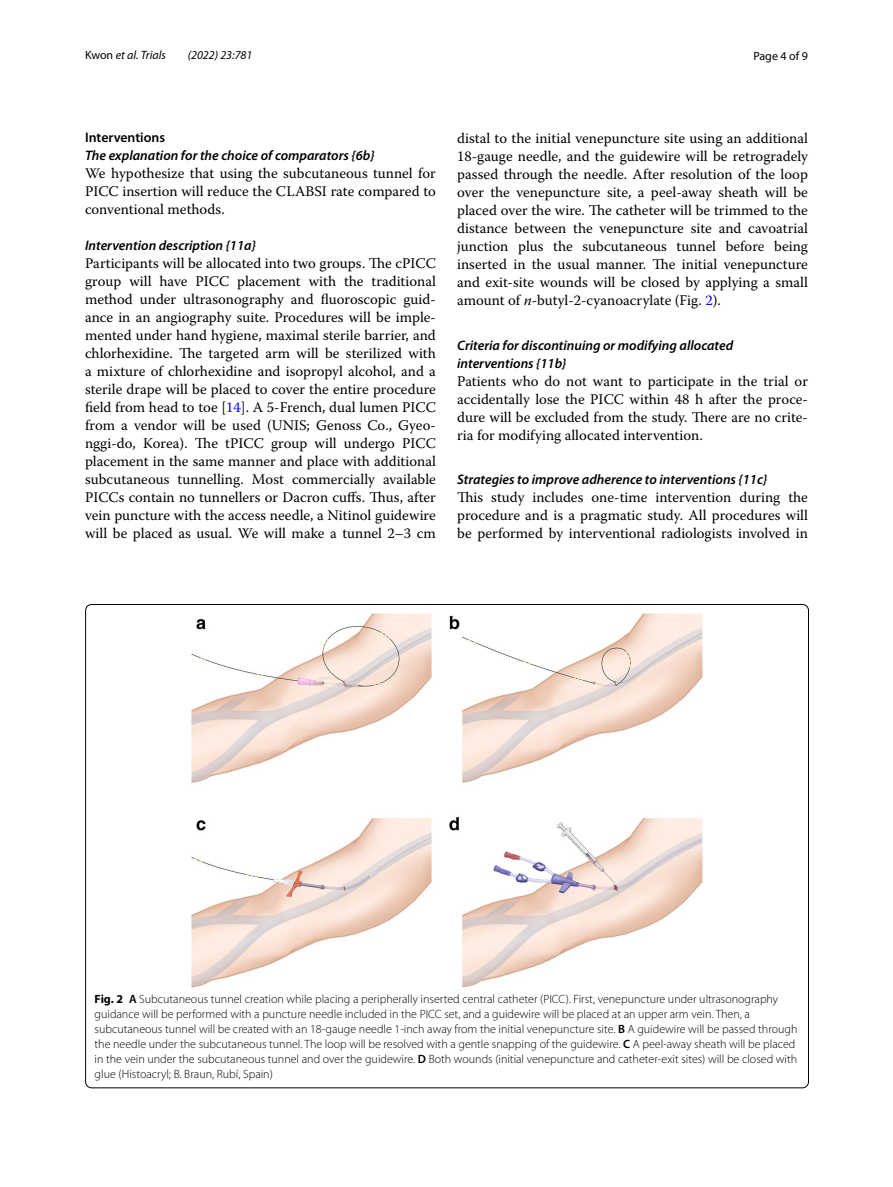
<style>
.page{position:relative;width:893px;height:1187px;background:#fff}
.page>*{position:absolute;margin:0;border:0;box-sizing:border-box;transform-origin:0 0}
.t1{font:14.7px/18px "Warnock Pro";color:#000;text-align:justify}
.t2{font:italic 600 13.8px/18px "Myriad Pro";color:#000}
.t3{font:600 13.8px "Myriad Pro";color:#000}
.t4{font:300 12px/15px "Myriad Pro";color:#000}
.t5{font:italic 12px "Myriad Pro";color:#000}
.t6{font:12px "Myriad Pro";color:#000}
.s1{font-style:normal}
.s2{color:#00f}
.s3{font-style:italic}
.s4{font-weight:700}
.s5{font-weight:600}
</style>
<div class="page">
<img style="left:192px;top:613px;width:510px;height:374px">
<p class="t5" style="left:85px;top:48px;width:82px"><span class="s1">Kwon</span> et al. Trials</p>
<p class="t5" style="left:188px;top:48px;width:66px">(2022) 23:781</p>
<p class="t6" style="left:753px;top:48px;width:56px">Page 4 of 9</p>
<p class="t3" style="left:85px;top:129px;width:82px">Interventions</p>
<p class="t2" style="left:85px;top:146px;width:291px">The explanation for the choice of comparators {6b}</p>
<p class="t1" style="left:85px;top:164px;width:352px">We hypothesize that using the subcutaneous tunnel for PICC insertion will reduce the CLABSI rate compared to conventional methods.</p>
<p class="t2" style="left:85px;top:236px;width:172px">Intervention description {11a}</p>
<p class="t1" style="left:85px;top:254px;width:352px">Participants will be allocated into two groups. The cPICC group will have PICC placement with the traditional method under ultrasonography and fluoroscopic guid&shy;ance in an angiography suite. Procedures will be imple&shy;mented under hand hygiene, maximal sterile barrier, and chlorhexidine. The targeted arm will be sterilized with a mixture of chlorhexidine and isopropyl alcohol, and a sterile drape will be placed to cover the entire procedure field from head to toe [<span class="s2">14</span>]. A 5-French, dual lumen PICC from a vendor will be used (UNIS; Genoss Co., Gyeo&shy;nggi-do, Korea). The tPICC group will undergo PICC placement in the same manner and place with additional subcutaneous tunnelling. Most commercially available PICCs contain no tunnellers or Dacron cuffs. Thus, after vein puncture with the access needle, a Nitinol guidewire will be placed as usual. We will make a tunnel 2–3 cm</p>
<p class="t1" style="left:457px;top:128px;width:352px">distal to the initial venepuncture site using an additional 18-gauge needle, and the guidewire will be retrogradely passed through the needle. After resolution of the loop over the venepuncture site, a peel-away sheath will be placed over the wire. The catheter will be trimmed to the distance between the venepuncture site and cavoatrial junction plus the subcutaneous tunnel before being inserted in the usual manner. The initial venepuncture and exit-site wounds will be closed by applying a small amount of <span class="s3">n</span>-butyl-2-cyanoacrylate (Fig. <span class="s2">2</span>).</p>
<p class="t2" style="left:457px;top:335px;width:278px">Criteria for discontinuing or modifying allocated interventions {11b}</p>
<p class="t1" style="left:457px;top:371px;width:352px">Patients who do not want to participate in the trial or accidentally lose the PICC within 48 h after the proce&shy;dure will be excluded from the study. There are no crite&shy;ria for modifying allocated intervention.</p>
<p class="t2" style="left:457px;top:470px;width:312px">Strategies to improve adherence to interventions {11c}</p>
<p class="t1" style="left:457px;top:488px;width:352px">This study includes one-time intervention during the procedure and is a pragmatic study. All procedures will be performed by interventional radiologists involved in</p>
<p class="t4" style="left:95px;top:991px;width:704px"><span class="s4">Fig. 2</span> <span class="s5">A</span> Subcutaneous tunnel creation while placing a peripherally inserted central catheter (PICC). First, venepuncture under ultrasonography guidance will be performed with a puncture needle included in the PICC set, and a guidewire will be placed at an upper arm vein. Then, a subcutaneous tunnel will be created with an 18-gauge needle 1-inch away from the initial venepuncture site. <span class="s5">B</span> A guidewire will be passed through the needle under the subcutaneous tunnel. The loop will be resolved with a gentle snapping of the guidewire. <span class="s5">C</span> A peel-away sheath will be placed in the vein under the subcutaneous tunnel and over the guidewire. <span class="s5">D</span> Both wounds (initial venepuncture and catheter-exit sites) will be closed with glue (Histoacryl; B. Braun, Rubí, Spain)</p>
</div>
